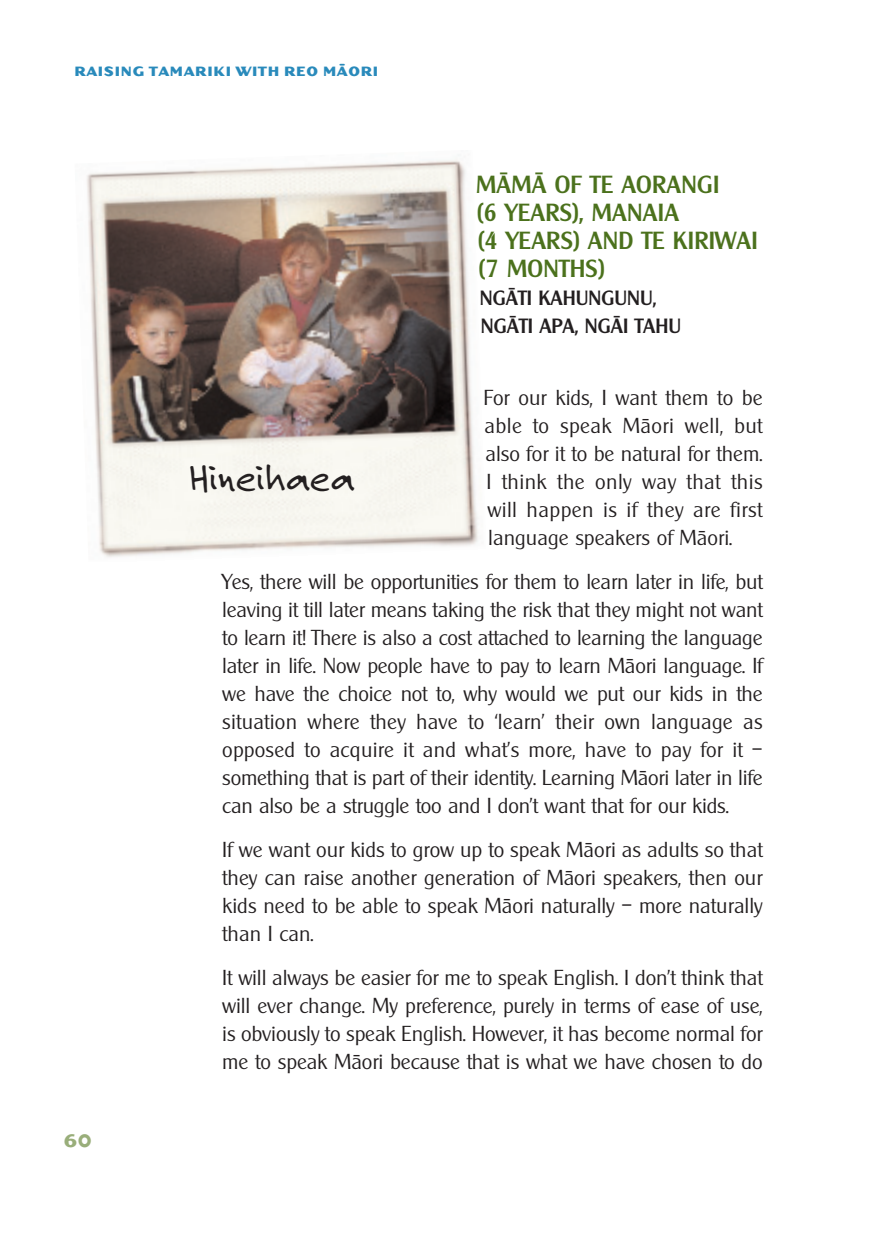
<style>
.page{position:relative;width:896px;height:1248px;background:#fff}
.page>*{position:absolute;margin:0;border:0;box-sizing:border-box;transform-origin:0 0}
.t1{font:40px "Felt Tip Maori";color:#231f20}
.t2{font:24px/28px "Cleargothic Medium Maori";letter-spacing:.01em;color:#4b711c}
.t3{font:21px/28px "Cleargothic Light Maori";letter-spacing:-.005em;color:#231f20;text-align:justify}
.t4{font:20px/28px "Cleargothic Medium Maori";color:#231f20}
.t5{font:700 20px "Dogma";color:#99ae7a}
.t6{font:700 15px "Dogma Maori";letter-spacing:.06em;color:#298abb}
</style>
<div class="page">
<img style="left:86px;top:155px;width:392px;height:402px">
<p class="t6" style="left:75px;top:64px;width:305px">RAISING TAMARIKI WITH REO MÄORI</p>
<p class="t2" style="left:476px;top:173px;width:283px">MÄMÄ OF TE AORANGI<br>(6 YEARS), MANAIA<br>(4 YEARS) AND TE KIRIWAI (7 MONTHS)</p>
<p class="t4" style="left:480px;top:286px;width:203px">NGÄTI KAHUNGUNU,<br>NGÄTI APA, NGÄI TAHU</p>
<p class="t5" style="left:63px;top:1131px;width:30px">60</p>
<p class="t3" style="left:483px;top:385px;width:281px">For our kids, I want them to be able to speak Mäori well, but also for it to be natural for them.<br>I think the only way that this will happen is if they are first language speakers of Mäori.</p>
<p class="t3" style="left:222px;top:569px;width:542px">Yes, there will be opportunities for them to learn later in life, but leaving it till later means taking the risk that they might not want to learn it! There is also a cost attached to learning the language later in life. Now people have to pay to learn Mäori language. If we have the choice not to, why would we put our kids in the situation where they have to ‘learn’ their own language as opposed to acquire it and what’s more, have to pay for it – something that is part of their identity. Learning Mäori later in life can also be a struggle too and I don’t want that for our kids.</p>
<p class="t3" style="left:222px;top:837px;width:542px">If we want our kids to grow up to speak Mäori as adults so that they can raise another generation of Mäori speakers, then our kids need to be able to speak Mäori naturally – more naturally than I can.</p>
<p class="t3" style="left:222px;top:965px;width:542px">It will always be easier for me to speak English. I don’t think that will ever change. My preference, purely in terms of ease of use, is obviously to speak English. However, it has become normal for me to speak Mäori because that is what we have chosen to do</p>
<h1 class="t1" style="left:189px;top:452px;width:166px">Hineihaea</h1>
</div>
